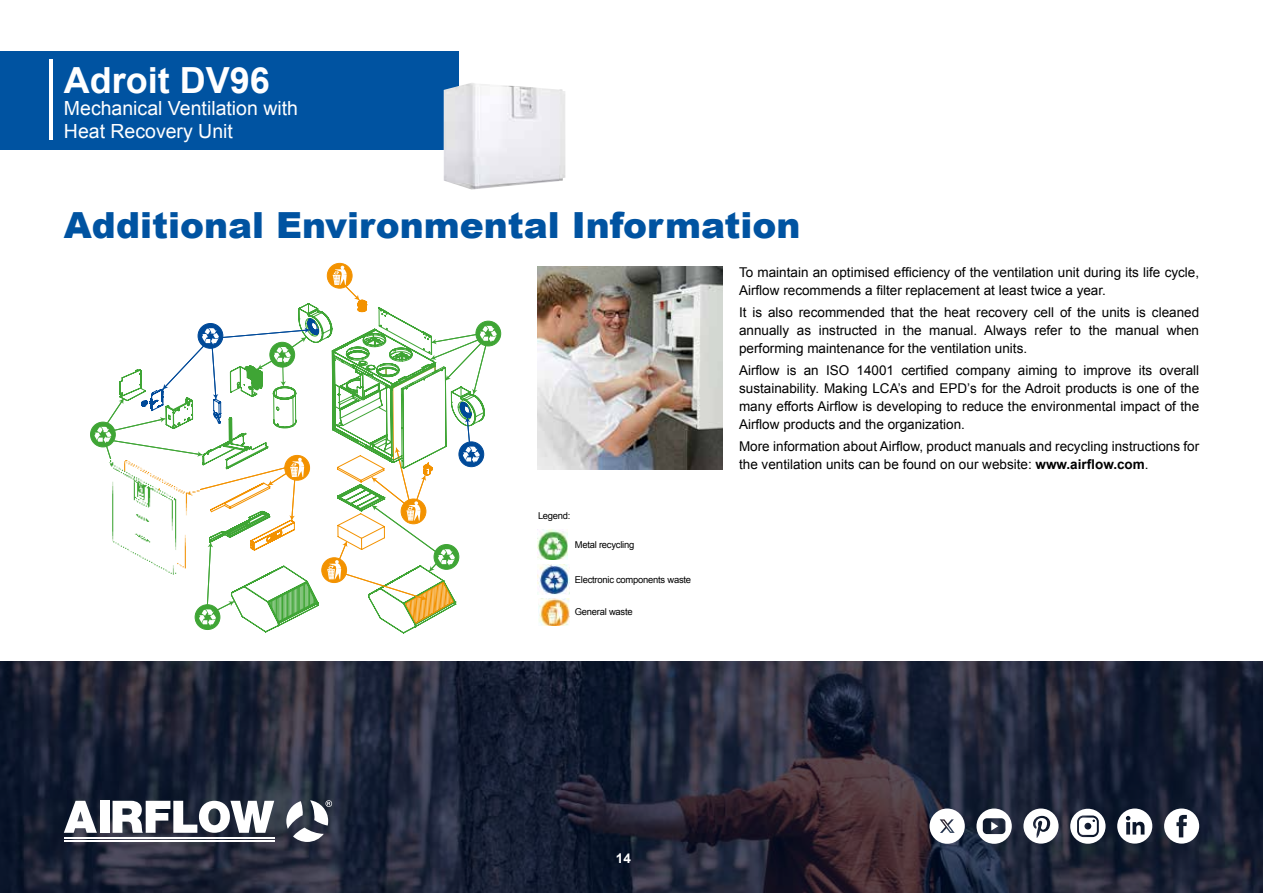
<style>
.page{position:relative;width:1263px;height:893px;background:#fff}
.page>*{position:absolute;margin:0;border:0;box-sizing:border-box;transform-origin:0 0}
.t1{font:900 36px "Arial";color:#0053a1}
.t2{font:700 36px "Arial";color:#fff}
.t3{font:19.5px/22.5px "Arial";color:#fff}
.t4{font:13.5px/18px "Arial";color:#000}
.t5{font:700 13.5px "Arial";color:#fff}
.t6{font:9.45px "Arial";letter-spacing:-.025em;color:#000}
.s1{font-weight:700}
</style>
<div class="page">
<img style="left:0;top:662px;width:1263px;height:231px">
<svg style="left:64px;top:801px;width:33px;height:32px"></svg>
<div style="left:100px;top:801px;width:10px;height:32px;background:#fff"></div>
<svg style="left:113px;top:801px;width:161px;height:32px"></svg>
<hr style="left:64px;top:837px;width:210px;height:1px;background:#fff">
<hr style="left:64px;top:840px;width:210px;height:2px;background:#fff">
<svg style="left:286px;top:800px;width:46px;height:42px"></svg>
<svg style="left:1164px;top:808px;width:35px;height:36px"></svg>
<svg style="left:1023px;top:808px;width:35px;height:36px"></svg>
<svg style="left:1117px;top:808px;width:35px;height:36px"></svg>
<svg style="left:976px;top:808px;width:36px;height:36px"></svg>
<svg style="left:1070px;top:809px;width:35px;height:35px"></svg>
<svg style="left:929px;top:808px;width:36px;height:36px"></svg>
<div style="left:0;top:51px;width:459px;height:98px;background:#0053a1"></div>
<hr style="left:49px;top:59px;width:4px;height:81px;background:#fff">
<img style="left:538px;top:530px;width:30px;height:29px">
<img style="left:537px;top:564px;width:33px;height:30px">
<img style="left:538px;top:599px;width:31px;height:27px">
<img style="left:538px;top:267px;width:185px;height:202px">
<div style="left:91px;top:422px;width:24px;height:25px;background:#3fa535;border-radius:50%"></div>
<div style="left:90px;top:422px;width:26px;height:25px;border:1px solid #3fa535;border-radius:50%"></div>
<div style="left:476px;top:321px;width:25px;height:25px;background:#3fa535;border-radius:50%"></div>
<div style="left:476px;top:321px;width:25px;height:25px;border:1px solid #3fa535;border-radius:50%"></div>
<div style="left:327px;top:263px;width:25px;height:25px;background:#f39200;border-radius:50%"></div>
<div style="left:327px;top:263px;width:25px;height:25px;border:1px solid #f39200;border-radius:50%"></div>
<svg style="left:333px;top:266px;width:26px;height:34px"></svg>
<svg style="left:198px;top:303px;width:220px;height:330px"></svg>
<svg style="left:95px;top:319px;width:402px;height:307px"></svg>
<img style="left:110px;top:459px;width:89px;height:116px">
<img style="left:444px;top:83px;width:121px;height:107px">
<h1 class="t2" style="left:64px;top:56px;width:208px">Adroit DV96</h1>
<h2 class="t3" style="left:64px;top:97px;width:236px">Mechanical Ventilation with<br>Heat Recovery Unit</h2>
<h1 class="t1" style="left:64px;top:199px;width:738px">Additional Environmental Information</h1>
<p class="t6" style="left:538px;top:510px;width:34px">Legend:</p>
<p class="t6" style="left:575px;top:538px;width:61px">Metal recycling</p>
<p class="t6" style="left:575px;top:573px;width:118px">Electronic components waste</p>
<p class="t6" style="left:575px;top:606px;width:59px">General waste</p>
<p class="t4" style="left:739px;top:263px;width:462px">To maintain an optimised efficiency of the ventilation unit during its life cycle,<br>Airflow recommends a filter replacement at least twice a year.</p>
<p class="t4" style="left:739px;top:303px;width:462px;text-align:justify">It is also recommended that the heat recovery cell of the units is cleaned annually as instructed in the manual. Always refer to the manual when performing maintenance for the ventilation units.</p>
<p class="t4" style="left:739px;top:362px;width:462px;text-align:justify">Airflow is an ISO 14001 certified company aiming to improve its overall sustainability. Making LCA’s and EPD’s for the Adroit products is one of the many efforts Airflow is developing to reduce the environmental impact of the Airflow products and the organization.</p>
<p class="t4" style="left:739px;top:438px;width:462px">More information about Airflow, product manuals and recycling instructions for the ventilation units can be found on our website: <span class="s1">www.airflow.com</span>.</p>
<p class="t5" style="left:616px;top:849px;width:17px">14</p>
</div>
